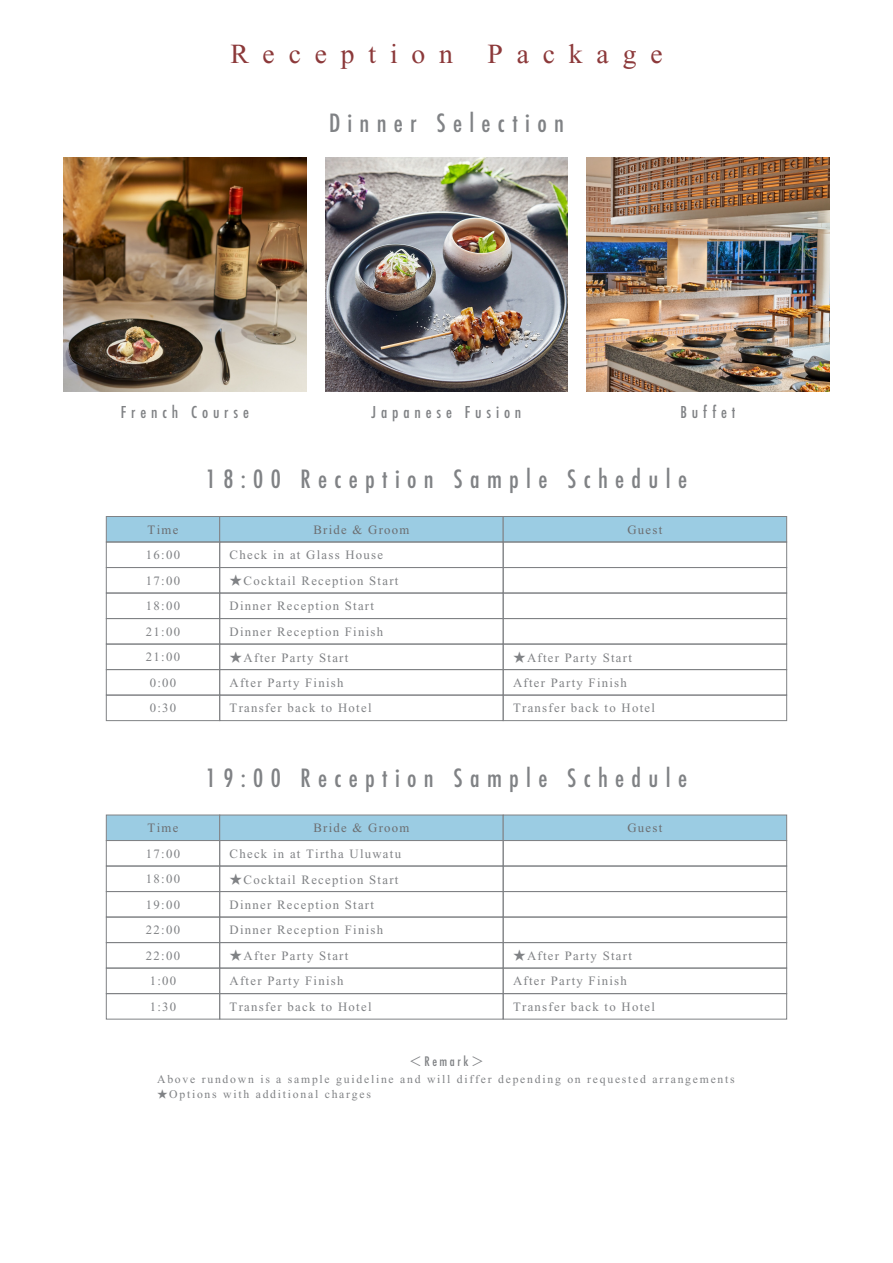
<style>
.page{position:relative;width:893px;height:1263px;background:#fff}
.page>*{position:absolute;margin:0;border:0;box-sizing:border-box;transform-origin:0 0}
.t1{font:27.6px "Times New Roman";letter-spacing:.5em;color:#8c393a}
.t2{font:500 condensed 24.45px "Futura";letter-spacing:.3em;color:#808285}
.t3{font:500 condensed 15.9px "Futura";letter-spacing:.305em;color:#808285}
.t4{font:12.75px "Times New Roman";letter-spacing:.1em;color:#808285}
.t5{font:12.75px "Times New Roman";letter-spacing:.1em;color:#6c6d70}
.t6{font:500 condensed 12.75px "Futura";letter-spacing:.2em;color:#808285}
.t7{font:11.7px "Times New Roman";letter-spacing:.15em;color:#808285}
.s1{font-family:"Koz Go Pr 6 N"}
.s2{font-family:"Koz Go Pr 6 N";font-weight:400;font-stretch:normal}
.s3{font-family:"Koz Go Pr 6 N";font-size:10.65px}
</style>
<div class="page">
<div style="left:106px;top:516px;width:114px;height:26px;background:#9bcce3;border:1px solid #808285"></div>
<div style="left:219px;top:516px;width:284px;height:26px;background:#9bcce3;border:1px solid #808285"></div>
<div style="left:503px;top:516px;width:284px;height:26px;background:#9bcce3;border:1px solid #808285"></div>
<div style="left:106px;top:542px;width:114px;height:26px;border:1px solid #808285"></div>
<div style="left:219px;top:542px;width:284px;height:26px;border:1px solid #808285"></div>
<div style="left:503px;top:542px;width:284px;height:26px;border:1px solid #808285"></div>
<div style="left:106px;top:567px;width:114px;height:26px;border:1px solid #808285"></div>
<div style="left:219px;top:567px;width:284px;height:26px;border:1px solid #808285"></div>
<div style="left:503px;top:567px;width:284px;height:26px;border:1px solid #808285"></div>
<div style="left:106px;top:593px;width:114px;height:26px;border:1px solid #808285"></div>
<div style="left:219px;top:593px;width:284px;height:26px;border:1px solid #808285"></div>
<div style="left:503px;top:593px;width:284px;height:26px;border:1px solid #808285"></div>
<div style="left:106px;top:618px;width:114px;height:26px;border:1px solid #808285"></div>
<div style="left:219px;top:618px;width:284px;height:26px;border:1px solid #808285"></div>
<div style="left:503px;top:618px;width:284px;height:26px;border:1px solid #808285"></div>
<div style="left:106px;top:644px;width:114px;height:26px;border:1px solid #808285"></div>
<div style="left:219px;top:644px;width:284px;height:26px;border:1px solid #808285"></div>
<div style="left:503px;top:644px;width:284px;height:26px;border:1px solid #808285"></div>
<div style="left:106px;top:669px;width:114px;height:26px;border:1px solid #808285"></div>
<div style="left:219px;top:669px;width:284px;height:26px;border:1px solid #808285"></div>
<div style="left:503px;top:669px;width:284px;height:26px;border:1px solid #808285"></div>
<div style="left:106px;top:695px;width:114px;height:26px;border:1px solid #808285"></div>
<div style="left:219px;top:695px;width:284px;height:26px;border:1px solid #808285"></div>
<div style="left:503px;top:695px;width:284px;height:26px;border:1px solid #808285"></div>
<div style="left:106px;top:815px;width:114px;height:26px;background:#9bcce3;border:1px solid #808285"></div>
<div style="left:219px;top:815px;width:284px;height:26px;background:#9bcce3;border:1px solid #808285"></div>
<div style="left:503px;top:815px;width:284px;height:26px;background:#9bcce3;border:1px solid #808285"></div>
<div style="left:106px;top:840px;width:114px;height:26px;border:1px solid #808285"></div>
<div style="left:219px;top:840px;width:284px;height:26px;border:1px solid #808285"></div>
<div style="left:503px;top:840px;width:284px;height:26px;border:1px solid #808285"></div>
<div style="left:106px;top:866px;width:114px;height:26px;border:1px solid #808285"></div>
<div style="left:219px;top:866px;width:284px;height:26px;border:1px solid #808285"></div>
<div style="left:503px;top:866px;width:284px;height:26px;border:1px solid #808285"></div>
<div style="left:106px;top:891px;width:114px;height:26px;border:1px solid #808285"></div>
<div style="left:219px;top:891px;width:284px;height:26px;border:1px solid #808285"></div>
<div style="left:503px;top:891px;width:284px;height:26px;border:1px solid #808285"></div>
<div style="left:106px;top:917px;width:114px;height:26px;border:1px solid #808285"></div>
<div style="left:219px;top:917px;width:284px;height:26px;border:1px solid #808285"></div>
<div style="left:503px;top:917px;width:284px;height:26px;border:1px solid #808285"></div>
<div style="left:106px;top:942px;width:114px;height:26px;border:1px solid #808285"></div>
<div style="left:219px;top:942px;width:284px;height:26px;border:1px solid #808285"></div>
<div style="left:503px;top:942px;width:284px;height:26px;border:1px solid #808285"></div>
<div style="left:106px;top:968px;width:114px;height:26px;border:1px solid #808285"></div>
<div style="left:219px;top:968px;width:284px;height:26px;border:1px solid #808285"></div>
<div style="left:503px;top:968px;width:284px;height:26px;border:1px solid #808285"></div>
<div style="left:106px;top:993px;width:114px;height:26px;border:1px solid #808285"></div>
<div style="left:219px;top:993px;width:284px;height:26px;border:1px solid #808285"></div>
<div style="left:503px;top:993px;width:284px;height:26px;border:1px solid #808285"></div>
<img style="left:64px;top:157px;width:242px;height:234px">
<img style="left:587px;top:157px;width:242px;height:234px">
<img style="left:325px;top:157px;width:243px;height:234px">
<h1 class="t1" style="left:230px;top:39px;width:224px">Reception</h1>
<h1 class="t1" style="left:488px;top:39px;width:177px">Package</h1>
<h2 class="t2" style="left:329px;top:107px;width:236px">Dinner Selection</h2>
<p class="t3" style="left:121px;top:402px;width:130px">French Course</p>
<p class="t3" style="left:372px;top:402px;width:151px">Japanese Fusion</p>
<p class="t3" style="left:681px;top:402px;width:56px">Buffet</p>
<h2 class="t2" style="left:206px;top:464px;width:483px">18:00 Reception Sample Schedule</h2>
<p class="t5" style="left:148px;top:522px;width:32px">Time</p>
<p class="t5" style="left:313px;top:522px;width:98px">Bride &amp; Groom</p>
<p class="t5" style="left:627px;top:522px;width:36px">Guest</p>
<p class="t4" style="left:146px;top:548px;width:36px">16:00</p>
<p class="t4" style="left:230px;top:548px;width:155px">Check in at Glass House</p>
<p class="t4" style="left:146px;top:573px;width:36px">17:00</p>
<p class="t4" style="left:230px;top:574px;width:170px"><span class="s1">★</span>Cocktail Reception Start</p>
<p class="t4" style="left:146px;top:599px;width:36px">18:00</p>
<p class="t4" style="left:230px;top:599px;width:146px">Dinner Reception Start</p>
<p class="t4" style="left:146px;top:624px;width:36px">21:00</p>
<p class="t4" style="left:230px;top:624px;width:155px">Dinner Reception Finish</p>
<p class="t4" style="left:146px;top:650px;width:36px">21:00</p>
<p class="t4" style="left:230px;top:651px;width:120px"><span class="s1">★</span>After Party Start</p>
<p class="t4" style="left:513px;top:651px;width:120px"><span class="s1">★</span>After Party Start</p>
<p class="t4" style="left:150px;top:675px;width:28px">0:00</p>
<p class="t4" style="left:230px;top:675px;width:115px">After Party Finish</p>
<p class="t4" style="left:513px;top:675px;width:115px">After Party Finish</p>
<p class="t4" style="left:150px;top:701px;width:28px">0:30</p>
<p class="t4" style="left:230px;top:701px;width:143px">Transfer back to Hotel</p>
<p class="t4" style="left:513px;top:701px;width:143px">Transfer back to Hotel</p>
<h2 class="t2" style="left:206px;top:762px;width:483px">19:00 Reception Sample Schedule</h2>
<p class="t5" style="left:148px;top:821px;width:32px">Time</p>
<p class="t5" style="left:313px;top:821px;width:98px">Bride &amp; Groom</p>
<p class="t5" style="left:627px;top:821px;width:36px">Guest</p>
<p class="t4" style="left:146px;top:846px;width:36px">17:00</p>
<p class="t4" style="left:230px;top:846px;width:173px">Check in at Tirtha Uluwatu</p>
<p class="t4" style="left:146px;top:872px;width:36px">18:00</p>
<p class="t4" style="left:230px;top:872px;width:170px"><span class="s1">★</span>Cocktail Reception Start</p>
<p class="t4" style="left:146px;top:897px;width:36px">19:00</p>
<p class="t4" style="left:230px;top:897px;width:146px">Dinner Reception Start</p>
<p class="t4" style="left:146px;top:923px;width:36px">22:00</p>
<p class="t4" style="left:230px;top:923px;width:155px">Dinner Reception Finish</p>
<p class="t4" style="left:146px;top:948px;width:36px">22:00</p>
<p class="t4" style="left:230px;top:949px;width:120px"><span class="s1">★</span>After Party Start</p>
<p class="t4" style="left:513px;top:949px;width:120px"><span class="s1">★</span>After Party Start</p>
<p class="t4" style="left:150px;top:974px;width:28px">1:00</p>
<p class="t4" style="left:230px;top:974px;width:115px">After Party Finish</p>
<p class="t4" style="left:513px;top:974px;width:115px">After Party Finish</p>
<p class="t4" style="left:150px;top:999px;width:28px">1:30</p>
<p class="t4" style="left:230px;top:999px;width:143px">Transfer back to Hotel</p>
<p class="t4" style="left:513px;top:999px;width:143px">Transfer back to Hotel</p>
<p class="t6" style="left:409px;top:1053px;width:76px"><span class="s2">＜</span>Remark<span class="s2">＞</span></p>
<p class="t7" style="left:157px;top:1072px;width:579px">Above rundown is a sample guideline and will differ depending on requested arrangements</p>
<p class="t7" style="left:157px;top:1087px;width:215px"><span class="s3">★</span>Options with additional charges</p>
</div>
